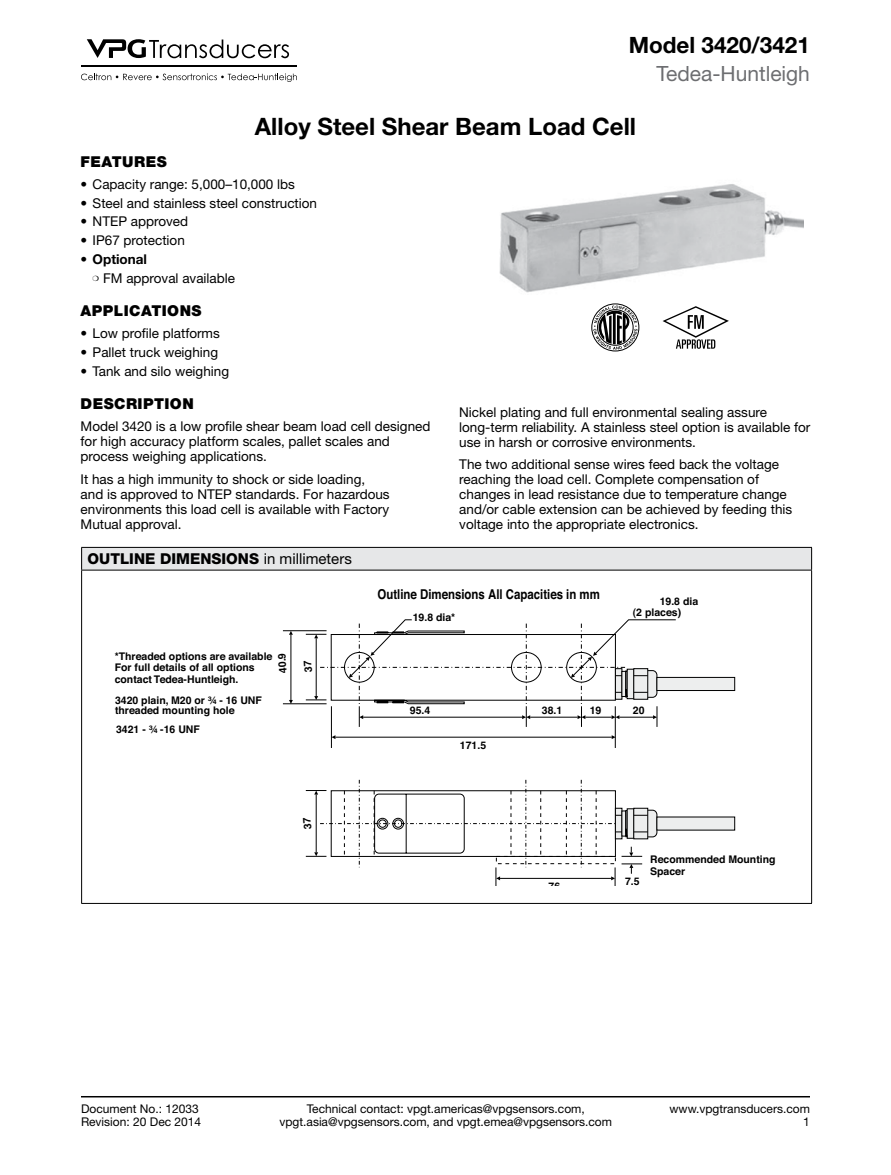
<style>
.page{position:relative;width:891px;height:1175px;background:#fff}
.page>*{position:absolute;margin:0;border:0;box-sizing:border-box;transform-origin:0 0}
.Datasheet_Title{font:700 24px "Helvetica Neue LT Std";color:#000}
.Part_Model_Number_Ri{font:700 22.5px "Helvetica Neue LT Std";color:#000}
.t1{font:21px "Helvetica Neue LT Std";color:#6d6e71}
.Body_Heading{font:900 15px "Helvetica Neue LT Std";letter-spacing:.03em;color:#000}
.Table_Heading{font:800 15px "Helvetica Neue LT Std";color:#000}
.Body_Text{font:13.5px/15px "Helvetica Neue LT Std";color:#000}
.t2{font:700 13.5px "Helvetica";color:#000;scale:.85 1}
.t3{font:700 13.5px "Helvetica Neue LT Std";color:#000}
.Footer_Right{font:12px/13.5px "Helvetica Neue LT Std";color:#000;text-align:center}
.Rev-Date-Left{font:12px "Helvetica Neue LT Std";color:#000}
.Document_Number_Left{font:12px "Helvetica Neue LT Std";color:#000}
.t4{font:700 10.5px/11.1px "Helvetica";color:#000}
.s1{font-weight:400}
</style>
<div class="page">
<hr style="left:81px;top:1096px;width:729px;height:1px;background:#000">
<svg style="left:87px;top:39px;width:202px;height:19px"></svg>
<svg style="left:81px;top:73px;width:216px;height:9px"></svg>
<hr style="left:81px;top:65px;width:216px;height:1px;background:#000">
<div style="left:82px;top:547px;width:730px;height:23px;background:#e6e7e8"></div>
<hr style="left:811px;top:570px;width:1px;height:333px;background:#000">
<svg style="left:811px;top:548px;width:1px;height:21px"></svg>
<hr style="left:81px;top:570px;width:1px;height:333px;background:#000">
<hr style="left:81px;top:547px;width:731px;height:1px;background:#000">
<svg style="left:81px;top:548px;width:1px;height:21px"></svg>
<hr style="left:81px;top:569px;width:731px;height:1px;background:#000">
<hr style="left:81px;top:903px;width:731px;height:1px;background:#000">
<div style="left:657px;top:677px;width:78px;height:13px;background:#edeeee;border:1px solid #000"></div>
<hr style="left:615px;top:706px;width:1px;height:42px;background:#000">
<hr style="left:335px;top:736px;width:277px;height:1px;background:#000">
<svg style="left:612px;top:735px;width:4px;height:4px"></svg>
<hr style="left:331px;top:706px;width:1px;height:42px;background:#000">
<hr style="left:283px;top:630px;width:44px;height:1px;background:#000">
<hr style="left:283px;top:703px;width:44px;height:1px;background:#000">
<hr style="left:290px;top:634px;width:1px;height:66px;background:#000">
<svg style="left:289px;top:700px;width:4px;height:4px"></svg>
<svg style="left:289px;top:631px;width:4px;height:4px"></svg>
<div style="left:633px;top:810px;width:24px;height:27px;background:#edeeee;border-radius:5px"></div>
<div style="left:633px;top:809px;width:24px;height:28px;border:1px solid #000;border-radius:5px"></div>
<div style="left:657px;top:816px;width:78px;height:14px;background:#edeeee"></div>
<img style="left:499px;top:184px;width:305px;height:109px">
<div style="left:592px;top:304px;width:47px;height:47px;border:1px solid #000;border-radius:50%"></div>
<svg style="left:593px;top:305px;width:44px;height:45px"></svg>
<svg style="left:663px;top:306px;width:66px;height:43px"></svg>
<svg style="left:304px;top:619px;width:373px;height:108px"></svg>
<svg style="left:305px;top:780px;width:344px;height:106px"></svg>
<p class="Part_Model_Number_Ri" style="left:629px;top:31px;width:183px">Model 3420/3421</p>
<p class="Datasheet_Title" style="left:255px;top:112px;width:383px">Alloy Steel Shear Beam Load Cell</p>
<h3 class="t1" style="left:656px;top:61px;width:155px">Tedea-Huntleigh</h3>
<p class="Body_Heading" style="left:81px;top:153px;width:88px">FEATURES</p>
<p class="Body_Text" style="left:81px;top:176px;width:216px">• Capacity range: 5,000–10,000 lbs</p>
<p class="Body_Text" style="left:81px;top:195px;width:238px">• Steel and stainless steel construction</p>
<p class="Body_Text" style="left:81px;top:214px;width:109px">• NTEP approved</p>
<p class="Body_Text" style="left:81px;top:233px;width:106px">• IP67 protection</p>
<p class="t3" style="left:81px;top:251px;width:68px"><span class="s1">•</span> Optional</p>
<p class="Body_Text" style="left:93px;top:270px;width:144px">❍ FM approval available</p>
<p class="Body_Heading" style="left:81px;top:302px;width:122px">APPLICATIONS</p>
<p class="Body_Text" style="left:81px;top:326px;width:141px">• Low profile platforms</p>
<p class="Body_Text" style="left:81px;top:344px;width:139px">• Pallet truck weighing</p>
<p class="Body_Text" style="left:81px;top:363px;width:150px">• Tank and silo weighing</p>
<p class="Body_Heading" style="left:81px;top:395px;width:115px">DESCRIPTION</p>
<p class="Body_Text" style="left:81px;top:419px;width:351px">Model 3420 is a low profile shear beam load cell designed for high accuracy platform scales, pallet scales and process weighing applications.</p>
<p class="Body_Text" style="left:81px;top:471px;width:311px">It has a high immunity to shock or side loading, and is approved to NTEP standards. For hazardous environments this load cell is available with Factory Mutual approval.</p>
<p class="Table_Heading" style="left:88px;top:550px;width:266px">OUTLINE DIMENSIONS <span class="s1">in millimeters</span></p>
<p class="Body_Text" style="left:459px;top:404px;width:353px">Nickel plating and full environmental sealing assure long-term reliability. A stainless steel option is available for use in harsh or corrosive environments.</p>
<p class="Body_Text" style="left:459px;top:457px;width:335px">The two additional sense wires feed back the voltage reaching the load cell. Complete compensation of changes in lead resistance due to temperature change and/or cable extension can be achieved by feeding this voltage into the appropriate electronics.</p>
<p class="t2" style="left:378px;top:583px;width:263px">Outline Dimensions All Capacities in mm</p>
<p class="t4" style="left:660px;top:596px;width:40px">19.8 dia</p>
<p class="t4" style="left:115px;top:651px;width:159px">*Threaded options are available<br>For full details of all options contact Tedea-Huntleigh.</p>
<p class="t4" style="left:278px;top:673px;width:21px;rotate:-94deg">40.9</p>
<p class="t4" style="left:115px;top:694px;width:148px">3420 plain, M20 or ¾ - 16 UNF threaded mounting hole</p>
<p class="t4" style="left:116px;top:723px;width:85px">3421 - ¾ -16 UNF</p>
<p class="t4" style="left:413px;top:611px;width:44px">19.8 dia*</p>
<p class="t4" style="left:633px;top:607px;width:50px">(2 places)</p>
<p class="t4" style="left:410px;top:705px;width:22px">95.4</p>
<p class="t4" style="left:460px;top:739px;width:28px">171.5</p>
<p class="t4" style="left:542px;top:705px;width:22px">38.1</p>
<p class="t4" style="left:590px;top:705px;width:13px">19</p>
<p class="t4" style="left:633px;top:705px;width:13px">20</p>
<p class="t4" style="left:549px;top:880px;width:13px">76</p>
<p class="t4" style="left:625px;top:875px;width:16px">7.5</p>
<p class="t4" style="left:650px;top:852px;width:127px;line-height:12.6px">Recommended Mounting<br>Spacer</p>
<p class="Document_Number_Left" style="left:81px;top:1101px;width:119px">Document No.: 12033</p>
<p class="Rev-Date-Left" style="left:81px;top:1114px;width:122px">Revision: 20 Dec 2014</p>
<p class="Footer_Right" style="left:279px;top:1101px;width:334px">Technical contact: vpgt.americas@vpgsensors.com, vpgt.asia@vpgsensors.com, and vpgt.emea@vpgsensors.com</p>
<p class="Footer_Right" style="left:670px;top:1101px;width:142px">www.vpgtransducers.com</p>
<p class="Footer_Right" style="left:803px;top:1115px;width:8px">1</p>
</div>
